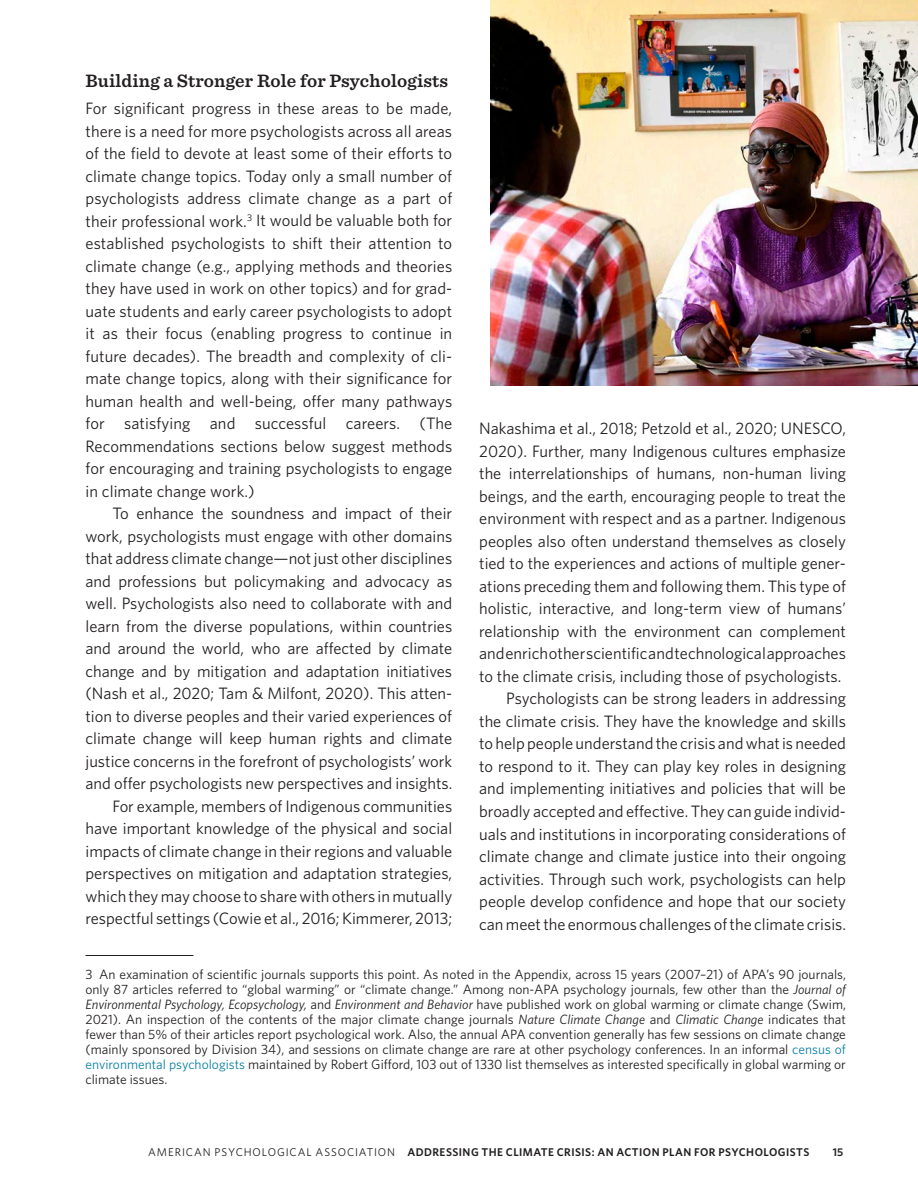
<style>
.page{position:relative;width:918px;height:1188px;background:#fff}
.page>*{position:absolute;margin:0;border:0;box-sizing:border-box;transform-origin:0 0}
.t1{font:600 18.75px "Sentinel";letter-spacing:.01em;color:#231f20}
.Body{font:16.5px/22.5px "Whitney";color:#231f20;text-align:justify}
.Body__First_Para{font:16.5px/22.5px "Whitney";letter-spacing:.005em;color:#231f20;text-align:justify}
.Footnote{font:13.5px/15px "Whitney";color:#231f20;text-align:justify}
.t2{font:600 11.25px "Whitney";letter-spacing:.04em;color:#231f20}
.s1{font-style:italic}
.s2{color:#0e80a4}
.s3{font-weight:400}
</style>
<div class="page">
<hr style="left:86px;top:955px;width:108px;height:1px;background:#231f20">
<img style="left:490px;top:0;width:428px;height:385px">
<h2 class="t1" style="left:86px;top:66px;width:364px">Building a Stronger Role for Psychologists</h2>
<p class="Body__First_Para" style="left:86px;top:97px;width:368px">For significant progress in these areas to be made, there is a need for more psychologists across all areas of the field to devote at least some of their efforts to climate change topics. Today only a small number of psychologists address climate change as a part of their professional work.<sup>3</sup> It would be valuable both for established psychologists to shift their attention to climate change (e.g., applying methods and theories they have used in work on other topics) and for grad&shy;uate students and early career psychologists to adopt it as their focus (enabling progress to continue in future decades). The breadth and complexity of cli&shy;mate change topics, along with their significance for human health and well-being, offer many pathways for satisfying and successful careers. (The Recommendations sections below suggest methods for encouraging and training psychologists to engage in climate change work.)</p>
<p class="Body" style="left:86px;top:502px;width:368px;text-indent:27px">To enhance the soundness and impact of their work, psychologists must engage with other domains that address climate change—not just other disciplines and professions but policymaking and advocacy as well. Psychologists also need to collaborate with and learn from the diverse populations, within countries and around the world, who are affected by climate change and by mitigation and adaptation initiatives (Nash et al., 2020; Tam &amp; Milfont, 2020). This atten&shy;tion to diverse peoples and their varied experiences of climate change will keep human rights and climate justice concerns in the forefront of psychologists’ work and offer psychologists new perspectives and insights.</p>
<p class="Body" style="left:86px;top:794px;width:368px;text-indent:27px">For example, members of Indigenous communities have important knowledge of the physical and social impacts of climate change in their regions and valuable perspectives on mitigation and adaptation strategies, which they may choose to share with others in mutually respectful settings (Cowie et al., 2016; Kimmerer, 2013;</p>
<p class="Body" style="left:479px;top:417px;width:368px">Nakashima et al., 2018; Petzold et al., 2020; UNESCO, 2020). Further, many Indigenous cultures emphasize the interrelationships of humans, non-human living beings, and the earth, encouraging people to treat the environment with respect and as a partner. Indigenous peoples also often understand themselves as closely tied to the experiences and actions of multiple gener&shy;ations preceding them and following them. This type of holistic, interactive, and long-term view of humans’ relationship with the environment can complement and enrich other scientific and technological approaches to the climate crisis, including those of psychologists.</p>
<p class="Body" style="left:479px;top:687px;width:368px;text-indent:27px">Psychologists can be strong leaders in addressing the climate crisis. They have the knowledge and skills to help people understand the crisis and what is needed to respond to it. They can play key roles in designing and implementing initiatives and policies that will be broadly accepted and effective. They can guide individ&shy;uals and institutions in incorporating considerations of climate change and climate justice into their ongoing activities. Through such work, psychologists can help people develop confidence and hope that our society can meet the enormous challenges of the climate crisis.</p>
<p class="Footnote" style="left:86px;top:967px;width:762px">3 An examination of scientific journals supports this point. As noted in the Appendix, across 15 years (2007–21) of APA’s 90 journals, only 87 articles referred to “global warming” or “climate change.” Among non-APA psychology journals, few other than the <span class="s1">Journal of Environmental Psychology, Ecopsychology,</span> and <span class="s1">Environment and Behavior</span> have published work on global warming or climate change (Swim, 2021). An inspection of the contents of the major climate change journals <span class="s1">Nature Climate Change</span> and <span class="s1">Climatic Change</span> indicates that fewer than 5% of their articles report psychological work. Also, the annual APA convention generally has few sessions on climate change (mainly sponsored by Division 34), and sessions on climate change are rare at other psychology conferences. In an informal <span class="s2">census of environmental psychologists</span> maintained by Robert Gifford, 103 out of 1330 list themselves as interested specifically in global warming or climate issues.</p>
<p class="t2" style="left:148px;top:1144px;width:663px"><span class="s3">AMERICAN PSYCHOLOGICAL ASSOCIATION</span> ADDRESSING THE CLIMATE CRISIS: AN ACTION PLAN FOR PSYCHOLOGISTS</p>
<p class="t2" style="left:833px;top:1144px;width:12px">15</p>
</div>
